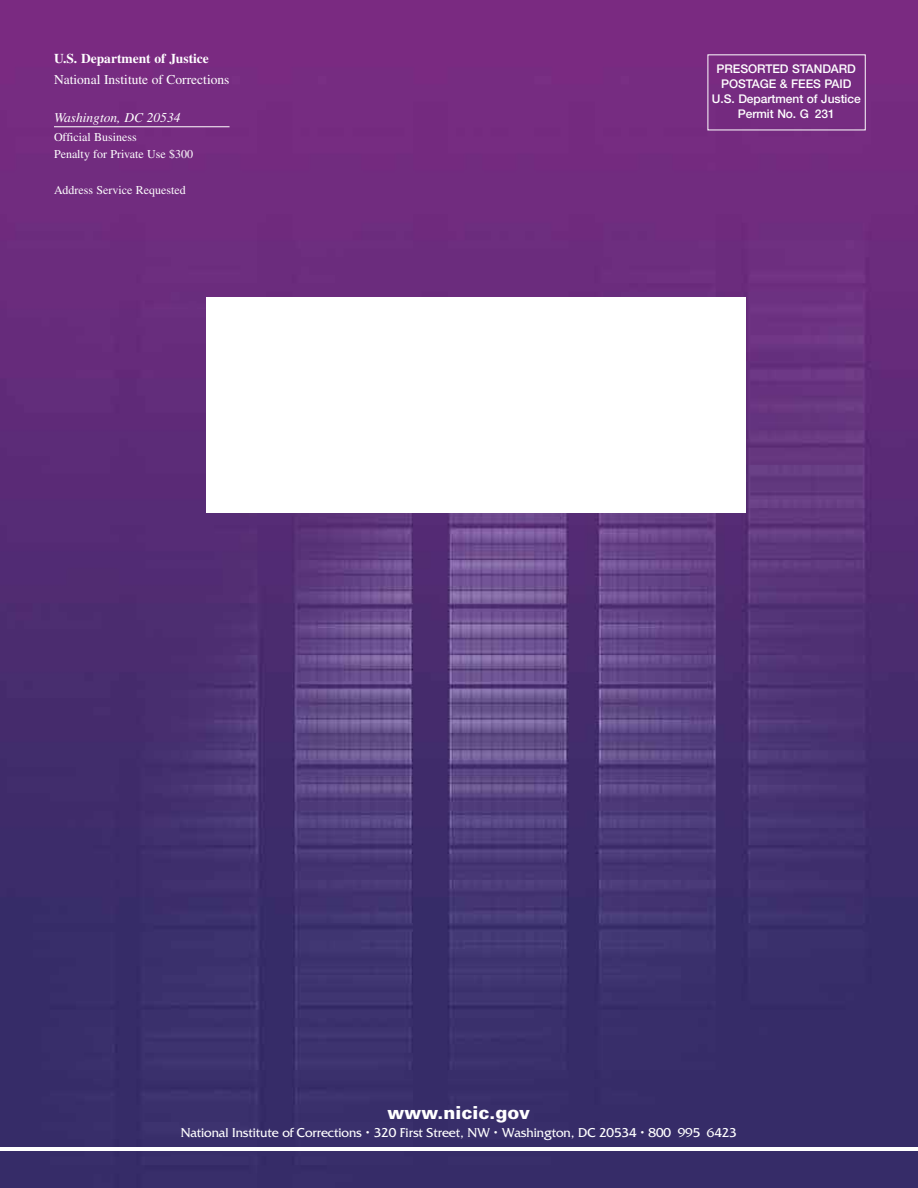
<style>
.page{position:relative;width:918px;height:1188px;background:#fff}
.page>*{position:absolute;margin:0;border:0;box-sizing:border-box;transform-origin:0 0}
.t1{font:900 18px "Univers LT Std";color:#fff}
.t2{font:13.5px "Friz Quadrata Std";letter-spacing:-.005em;color:#fff}
.t3{font:13.5px "Times LT Std";color:#fff}
.t4{font:700 13.5px "Times LT Std";color:#fff}
.t5{font:italic 13.5px "Times LT Std";color:#fff}
.t6{font:500 12px/15px "Helvetica Neue LT Std";letter-spacing:-.005em;color:#fff;text-align:center}
.t7{font:12px/16.5px "Times LT Std";color:#fff}
</style>
<div class="page">
<img style="left:0;top:0;width:918px;height:1188px">
<hr style="left:54px;top:127px;width:176px;height:1px;background:#fff">
<div style="left:206px;top:297px;width:540px;height:216px;background:#fff"></div>
<hr style="left:0;top:1148px;width:918px;height:3px;background:#fff">
<p class="t4" style="left:54px;top:51px;width:156px">U.S. Department of Justice</p>
<p class="t3" style="left:54px;top:72px;width:177px">National Institute of Corrections</p>
<p class="t5" style="left:54px;top:110px;width:128px">Washington, DC 20534</p>
<p class="t7" style="left:54px;top:129px;width:141px">Official Business<br>Penalty for Private Use $300</p>
<p class="t7" style="left:54px;top:181px;width:133px">Address Service Requested</p>
<p class="t6" style="left:712px;top:61px;width:150px">PRESORTED STANDARD<br>POSTAGE &amp; FEES PAID<br>U.S. Department of Justice<br>Permit No. G 231</p>
<h4 class="t1" style="left:387px;top:1101px;width:144px">www.nicic.gov</h4>
<p class="t2" style="left:181px;top:1125px;width:558px">National Institute of Corrections • 320 First Street, NW • Washington, DC 20534 • 800 995 6423</p>
</div>
